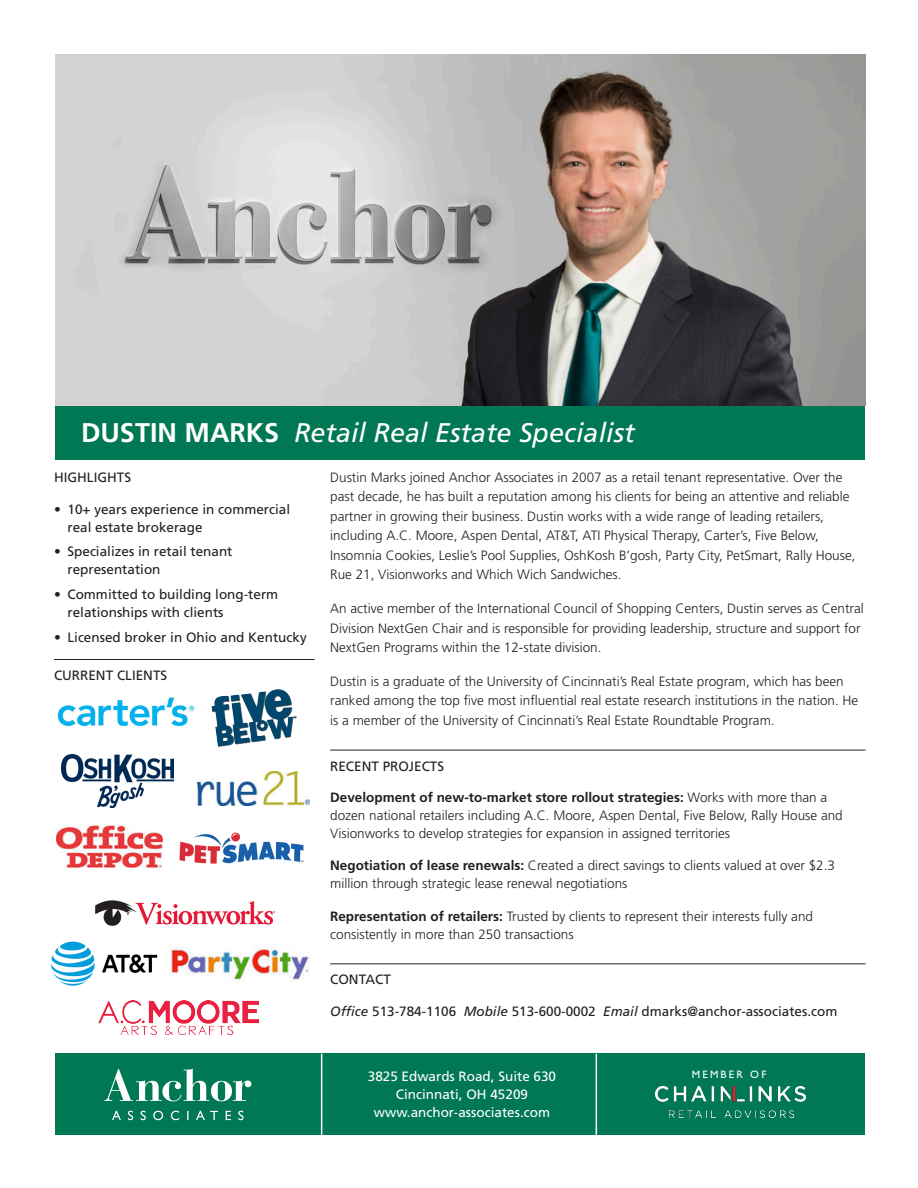
<style>
.page{position:relative;width:918px;height:1188px;background:#fff}
.page>*{position:absolute;margin:0;border:0;box-sizing:border-box;transform-origin:0 0}
.t1{font:italic 27px "Frutiger";color:#fff}
.t2{font:300 13.5px/19.5px "Frutiger";color:#231f20}
.t3{font:13.5px/18px "Frutiger";color:#231f20}
.t4{font:13.5px "Frutiger";color:#fff}
.t5{font:10.8px "Gill Sans Std";letter-spacing:.2em;color:#fff}
.s1{font-weight:700;font-style:normal}
.s2{font-weight:700}
.s3{font-style:italic}
</style>
<div class="page">
<div style="left:55px;top:406px;width:810px;height:54px;background:#007854"></div>
<div style="left:55px;top:1054px;width:810px;height:81px;background:#007854"></div>
<svg style="left:104px;top:1068px;width:147px;height:33px"></svg>
<svg style="left:112px;top:1111px;width:132px;height:9px"></svg>
<hr style="left:54px;top:659px;width:261px;height:1px;background:#231f20">
<hr style="left:330px;top:750px;width:536px;height:1px;background:#231f20">
<hr style="left:330px;top:963px;width:536px;height:1px;background:#231f20">
<img style="left:656px;top:1087px;width:149px;height:31px">
<img style="left:55px;top:55px;width:810px;height:351px">
<hr style="left:321px;top:1054px;width:1px;height:81px;background:#fff">
<hr style="left:596px;top:1054px;width:1px;height:81px;background:#fff">
<img style="left:211px;top:689px;width:86px;height:58px">
<img style="left:57px;top:825px;width:105px;height:43px">
<img style="left:170px;top:945px;width:139px;height:36px">
<img style="left:197px;top:771px;width:113px;height:34px">
<img style="left:95px;top:900px;width:180px;height:26px">
<img style="left:57px;top:697px;width:137px;height:30px">
<img style="left:98px;top:1000px;width:160px;height:35px">
<img style="left:61px;top:754px;width:113px;height:53px">
<img style="left:51px;top:941px;width:107px;height:45px">
<img style="left:179px;top:832px;width:125px;height:32px">
<p class="t1" style="left:81px;top:417px;width:555px"><span class="s1">DUSTIN MARKS</span> Retail Real Estate Specialist</p>
<p class="t3" style="left:54px;top:468px;width:79px">HIGHLIGHTS</p>
<p class="t3" style="left:68px;top:500px;width:224px;text-indent:-14px">• 10+ years experience in commercial real estate brokerage</p>
<p class="t3" style="left:68px;top:543px;width:167px;text-indent:-14px">• Specializes in retail tenant representation</p>
<p class="t3" style="left:68px;top:585px;width:212px;text-indent:-14px">• Committed to building long-term relationships with clients</p>
<p class="t3" style="left:54px;top:628px;width:254px">• Licensed broker in Ohio and Kentucky</p>
<p class="t3" style="left:54px;top:666px;width:115px">CURRENT CLIENTS</p>
<p class="t2" style="left:330px;top:467px;width:527px">Dustin Marks joined Anchor Associates in 2007 as a retail tenant representative. Over the past decade, he has built a reputation among his clients for being an attentive and reliable partner in growing their business. Dustin works with a wide range of leading retailers, including A.C. Moore, Aspen Dental, AT&amp;T, ATI Physical Therapy, Carter’s, Five Below, Insomnia Cookies, Leslie’s Pool Supplies, OshKosh B’gosh, Party City, PetSmart, Rally House, Rue 21, Visionworks and Which Wich Sandwiches.</p>
<p class="t2" style="left:330px;top:599px;width:535px">An active member of the International Council of Shopping Centers, Dustin serves as Central<br>Division NextGen Chair and is responsible for providing leadership, structure and support for<br>NextGen Programs within the 12-state division.</p>
<p class="t2" style="left:330px;top:672px;width:530px">Dustin is a graduate of the University of Cincinnati’s Real Estate program, which has been ranked among the top five most influential real estate research institutions in the nation. He is a member of the University of Cincinnati’s Real Estate Roundtable Program.</p>
<p class="t3" style="left:330px;top:757px;width:116px">RECENT PROJECTS</p>
<p class="t2" style="left:330px;top:789px;width:514px;line-height:18px"><span class="s2">Development of new-to-market store rollout strategies:</span> Works with more than a dozen national retailers including A.C. Moore, Aspen Dental, Five Below, Rally House and<br>Visionworks to develop strategies for expansion in assigned territories</p>
<p class="t2" style="left:330px;top:857px;width:506px;line-height:18px"><span class="s2">Negotiation of lease renewals:</span> Created a direct savings to clients valued at over $2.3 million through strategic lease renewal negotiations</p>
<p class="t2" style="left:330px;top:907px;width:484px;line-height:18px"><span class="s2">Representation of retailers:</span> Trusted by clients to represent their interests fully and consistently in more than 250 transactions</p>
<p class="t3" style="left:330px;top:971px;width:62px">CONTACT</p>
<p class="t3" style="left:330px;top:1002px;width:509px"><span class="s3">Office</span> 513-784-1106 <span class="s3">Mobile</span> 513-600-0002 <span class="s3">Email</span> dmarks@anchor-associates.com</p>
<p class="t4" style="left:368px;top:1068px;width:190px">3825 Edwards Road, Suite 630</p>
<p class="t4" style="left:396px;top:1086px;width:134px">Cincinnati, OH 45209</p>
<p class="t4" style="left:374px;top:1104px;width:178px">www.anchor-associates.com</p>
<p class="t5" style="left:692px;top:1068px;width:76px">MEMBER OF</p>
</div>
